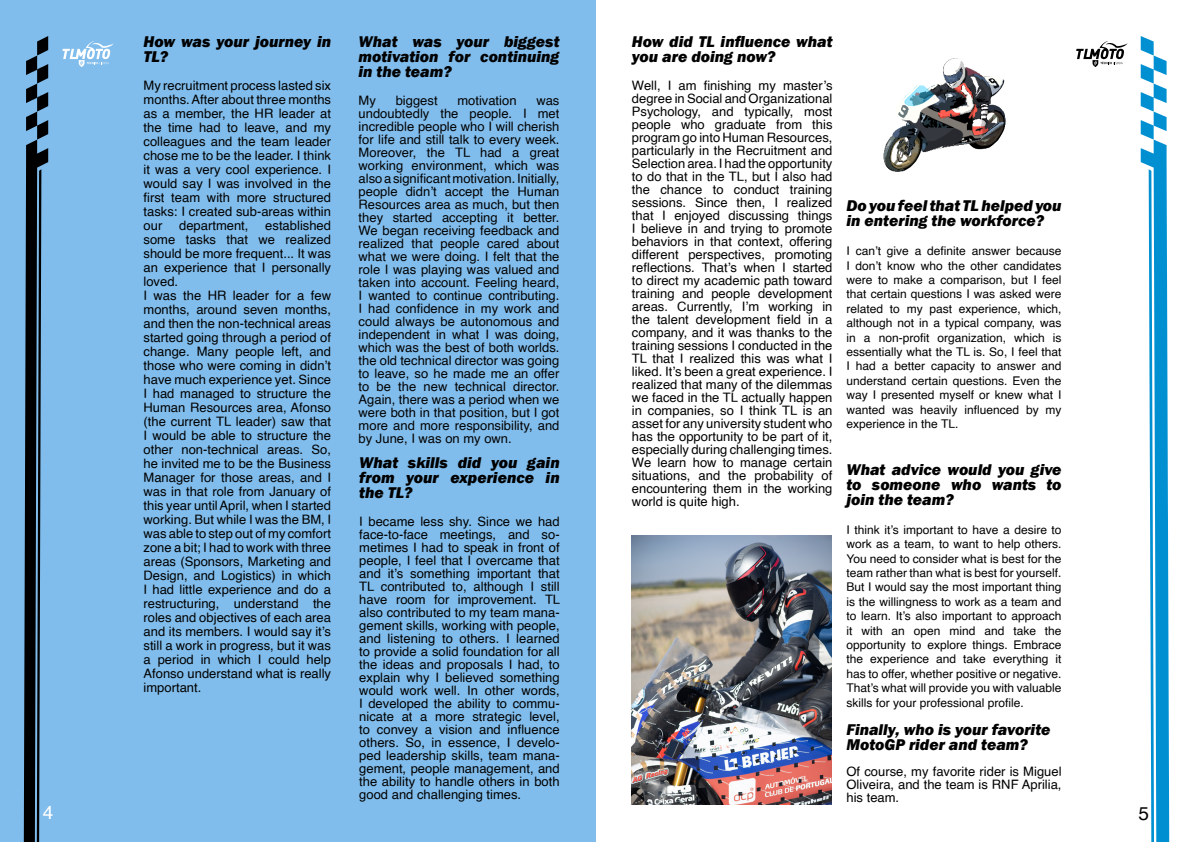
<style>
.page{position:relative;width:1191px;height:842px;background:#fff}
.page>*{position:absolute;margin:0;border:0;box-sizing:border-box;transform-origin:0 0}
.t1{font:19px "Helvetica";color:#fff}
.t2{font:19px "Helvetica";color:#000}
.t3{font:italic 800 16px/15px "Franklin Gothic";color:#000}
.t4{font:italic 800 16px/15px "Franklin Gothic";color:#020203;text-align:justify}
.t5{font:13px/13px "Helvetica";color:#000;text-align:justify}
.t6{font:13px/13px "Helvetica";color:#020203;text-align:justify}
.t7{font:12px/14.4px "Helvetica";color:#000;text-align:justify}
</style>
<div class="page">
<div style="left:0;top:0;width:595px;height:842px;background:#81bdec"></div>
<svg style="left:62px;top:41px;width:52px;height:26px"></svg>
<svg style="left:1140px;top:36px;width:29px;height:806px"></svg>
<svg style="left:1076px;top:41px;width:51px;height:26px"></svg>
<svg style="left:24px;top:36px;width:24px;height:806px"></svg>
<img style="left:883px;top:58px;width:123px;height:114px">
<img style="left:631px;top:535px;width:200px;height:270px">
<p class="t3" style="left:143px;top:34px;width:189px">How was your journey in<br>TL?</p>
<p class="t5" style="left:143px;top:79px;width:189px;line-height:14px">My recruitment process lasted six months. After about three months as a member, the HR leader at the time had to leave, and my colleagues and the team leader chose me to be the leader. I think it was a very cool experience. I would say I was involved in the first team with more structured tasks: I created sub-areas within our</p>
<p class="t5" style="left:143px;top:219px;width:189px;line-height:14px;text-align:left;text-indent:122px">established some tasks that we realized should be more frequent... It was an experience that I personally loved.<br>I was the HR leader for a few months, around seven months, and then the non-technical areas started going through a period of change. Many people left, and those who were coming in didn’t have much experience yet. Since<br>I had managed to structure the<br>Human Resources area, Afonso (the current TL leader) saw that<br>I would be able to structure the other non-technical areas. So, he invited me to be the Business<br>Manager for those areas, and I was in that role from January of this year until April, when I started working. But while I was the BM, I was able to step out of my comfort zone a bit; I had to work with three areas (Sponsors, Marketing and<br>Design, and Logistics) in which<br>I had little experience and do a restructuring, understand the roles and objectives of each area and its members. I would say it’s still a work in progress, but it was a period in which I could help<br>Afonso understand what is really important.</p>
<p class="t5" style="left:179px;top:220px;width:71px">department,</p>
<p class="t4" style="left:358px;top:34px;width:202px">What was your biggest motivation for continuing in the team?</p>
<p class="t6" style="left:358px;top:95px;width:19px">My</p>
<p class="t6" style="left:396px;top:95px;width:43px">biggest</p>
<p class="t6" style="left:457px;top:95px;width:61px">motivation</p>
<p class="t6" style="left:358px;top:95px;width:202px;text-indent:178px">was undoubtedly the people. I met incredible people who I will cherish for life and still talk to every week.<br>Moreover, the TL had a great working environment, which was also a significant motivation. Initially, people didn’t accept the Human Resources area as much, but then they started accepting it better.<br>We began receiving feedback and realized that people cared about what we were doing. I felt that the role I was playing was valued and taken into account. Feeling heard, I wanted to continue contributing.<br>I had confidence in my work and could always be autonomous and independent in what I was doing, which was the best of both worlds. the old technical director was going to leave, so he made me an offer to be the new technical director.<br>Again, there was a period when we were both in that position, but I got more and more responsibility, and by June, I was on my own.</p>
<p class="t3" style="left:359px;top:455px;width:202px;text-align:justify">What skills did you gain from your experience in the TL?</p>
<p class="t5" style="left:359px;top:515px;width:202px">I became less shy. Since we had face-to-face meetings, and so&shy;metimes I had to speak in front of people, I feel that I overcame that and it’s something important that TL contributed to, although I still have room for improvement. TL also contributed to my team mana&shy;gement skills, working with people, and listening to others. I learned to provide a solid foundation for all the ideas and proposals I had, to explain why I believed something would work well. In other words, I developed the ability to commu&shy;nicate at a more strategic level, to convey a vision and influence others. So, in essence, I develo&shy;ped leadership skills, team mana&shy;gement, people management, and the ability to handle others in both good and challenging times.</p>
<p class="t3" style="left:632px;top:34px;width:202px">How did TL influence what you are doing now?</p>
<p class="t5" style="left:632px;top:80px;width:202px">Well, I am finishing my master’s degree in Social and Organizational Psychology, and typically, most people who graduate from this program go into Human Resources, particularly in the Recruitment and Selection area. I had the opportunity to do that in the TL, but I also had the chance to conduct training sessions. Since then, I realized that I enjoyed discussing things I believe in and trying to promote behaviors in that context, offering different perspectives, promoting reflections. That’s when I started to direct my academic path toward training and people development areas. Currently, I’m working in the talent development field in a company, and it was thanks to the training sessions I conducted in the TL that I realized this was what I liked. It’s been a great experience. I realized that many of the dilemmas we faced in the TL actually happen in companies, so I think TL is an asset for any university student who has the opportunity to be part of it, especially during challenging times.<br>We learn how to manage certain situations, and the probability of encountering them in the working world is quite high.</p>
<p class="t3" style="left:846px;top:198px;width:216px">Do you feel that TL helped you in entering the workforce?</p>
<p class="t7" style="left:846px;top:244px;width:217px">I can’t give a definite answer because I don’t know who the other candidates were to make a comparison, but I feel that certain questions I was asked were related to my past experience, which, although not in a typical company, was in a non-profit organization, which is essentially what the TL is. So, I feel that I had a better capacity to answer and understand certain questions. Even the way I presented myself or knew what I wanted was heavily influenced by my experience in the TL.</p>
<p class="t3" style="left:846px;top:462px;width:217px;text-align:justify">What advice would you give to someone who wants to join the team?</p>
<p class="t7" style="left:846px;top:523px;width:217px">I think it’s important to have a desire to work as a team, to want to help others.<br>You need to consider what is best for the team rather than what is best for yourself.<br>But I would say the most important thing is the willingness to work as a team and to learn. It’s also important to approach it with an open mind and take the opportunity to explore things. Embrace the experience and take everything it has to offer, whether positive or negative.<br>That’s what will provide you with valuable skills for your professional profile.</p>
<p class="t3" style="left:846px;top:722px;width:205px">Finally, who is your favorite<br>MotoGP rider and team?</p>
<p class="t5" style="left:846px;top:766px;width:217px">Of course, my favorite rider is Miguel Oliveira, and the team is RNF Aprilia, his team.</p>
<h1 class="t1" style="left:43px;top:798px;width:12px">4</h1>
<h1 class="t2" style="left:1138px;top:799px;width:12px">5</h1>
</div>
